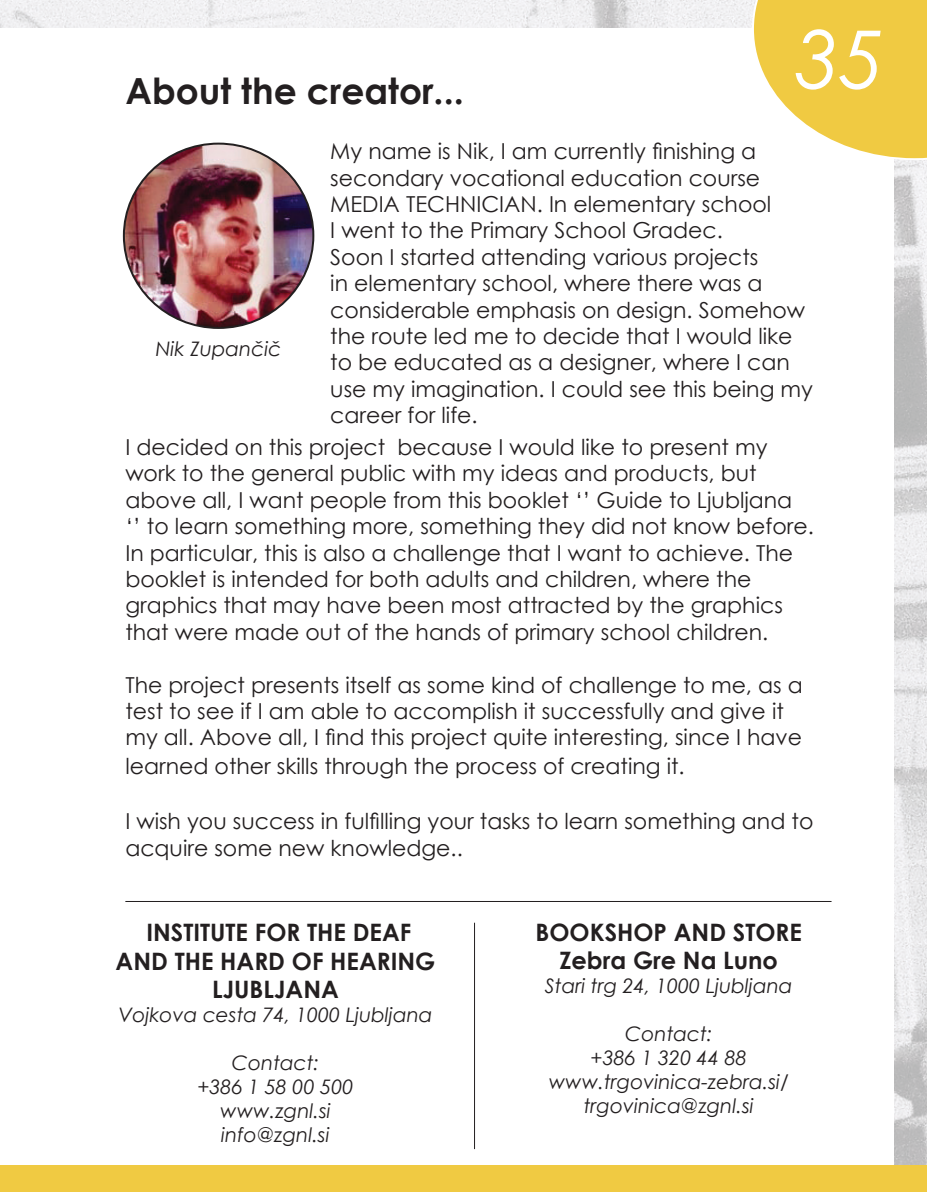
<style>
.page{position:relative;width:927px;height:1192px;background:#fff}
.page>*{position:absolute;margin:0;border:0;box-sizing:border-box;transform-origin:0 0}
.Paragraph_Style_1{font:italic 80px "Century Gothic";color:#fff}
.t1{font:700 36px "Century Gothic";color:#231f20}
.Paragraph_Style_1-2{font:700 24px/28.8px "Century Gothic";color:#231f20;text-align:center}
.Paragraph_Style_1-3{font:22px/26.4px "Century Gothic";color:#231f20}
.Paragraph_Style_1-4{font:italic 20px "Century Gothic";color:#231f20}
.Paragraph_Style_3{font:italic 20px "Century Gothic";color:#231f20}
</style>
<div class="page">
<img style="left:0;top:0;width:927px;height:1165px">
<div style="left:0;top:28px;width:894px;height:1164px;background:#fff"></div>
<div style="left:0;top:1165px;width:927px;height:27px;background:#f0ca42"></div>
<hr style="left:474px;top:922px;width:1px;height:227px;background:#231f20">
<hr style="left:125px;top:901px;width:706px;height:1px;background:#231f20">
<img style="left:124px;top:144px;width:189px;height:184px">
<svg style="left:752px;top:0;width:175px;height:160px"></svg>
<p class="t1" style="left:125px;top:63px;width:340px">About the creator...</p>
<p class="Paragraph_Style_1" style="left:795px;top:3px;width:90px">35</p>
<p class="Paragraph_Style_1-3" style="left:330px;top:138px;width:484px">My name is Nik, I am currently finishing a secondary vocational education course MEDIA TECHNICIAN. In elementary school<br>I went to the Primary School Gradec.<br>Soon I started attending various projects<br>in elementary school, where there was a considerable emphasis on design. Somehow the route led me to decide that I would like to be educated as a designer, where I can use my imagination. I could see this being my career for life.</p>
<p class="Paragraph_Style_1-3" style="left:125px;top:433px;width:690px">I decided on this project because I would like to present my work to the general public with my ideas and products, but above all, I want people from this booklet ‘’ Guide to Ljubljana<br>‘’ to learn something more, something they did not know before.<br>In particular, this is also a challenge that I want to achieve. The booklet is intended for both adults and children, where the graphics that may have been most attracted by the graphics that were made out of the hands of primary school children.</p>
<p class="Paragraph_Style_1-3" style="left:125px;top:671px;width:679px">The project presents itself as some kind of challenge to me, as a test to see if I am able to accomplish it successfully and give it my all. Above all, I find this project quite interesting, since I have</p>
<p class="Paragraph_Style_1-3" style="left:125px;top:752px;width:561px">learned other skills through the process of creating it.</p>
<p class="Paragraph_Style_1-3" style="left:125px;top:808px;width:689px">I wish you success in fulfilling your tasks to learn something and to acquire some new knowledge..</p>
<p class="Paragraph_Style_3" style="left:156px;top:335px;width:127px">Nik Zupančič</p>
<p class="Paragraph_Style_1-2" style="left:116px;top:916px;width:321px">INSTITUTE FOR THE DEAF<br>AND THE HARD OF HEARING<br>LJUBLJANA</p>
<p class="Paragraph_Style_1-4" style="left:118px;top:1001px;width:316px">Vojkova cesta 74, 1000 Ljubljana</p>
<p class="Paragraph_Style_1-4" style="left:232px;top:1049px;width:89px">Contact:</p>
<p class="Paragraph_Style_1-4" style="left:197px;top:1073px;width:158px">+386 1 58 00 500</p>
<p class="Paragraph_Style_1-4" style="left:220px;top:1097px;width:112px">www.zgnl.si</p>
<p class="Paragraph_Style_1-4" style="left:221px;top:1121px;width:110px">info@zgnl.si</p>
<p class="Paragraph_Style_1-2" style="left:535px;top:916px;width:268px">BOOKSHOP AND STORE</p>
<p class="Paragraph_Style_1-2" style="left:559px;top:945px;width:220px">Zebra Gre Na Luno</p>
<p class="Paragraph_Style_1-4" style="left:545px;top:972px;width:249px">Stari trg 24, 1000 Ljubljana</p>
<p class="Paragraph_Style_1-4" style="left:625px;top:1020px;width:89px">Contact:</p>
<p class="Paragraph_Style_1-4" style="left:591px;top:1044px;width:158px">+386 1 320 44 88</p>
<p class="Paragraph_Style_1-4" style="left:549px;top:1068px;width:242px">www.trgovinica-zebra.si/</p>
<p class="Paragraph_Style_1-4" style="left:584px;top:1092px;width:172px">trgovinica@zgnl.si</p>
</div>
